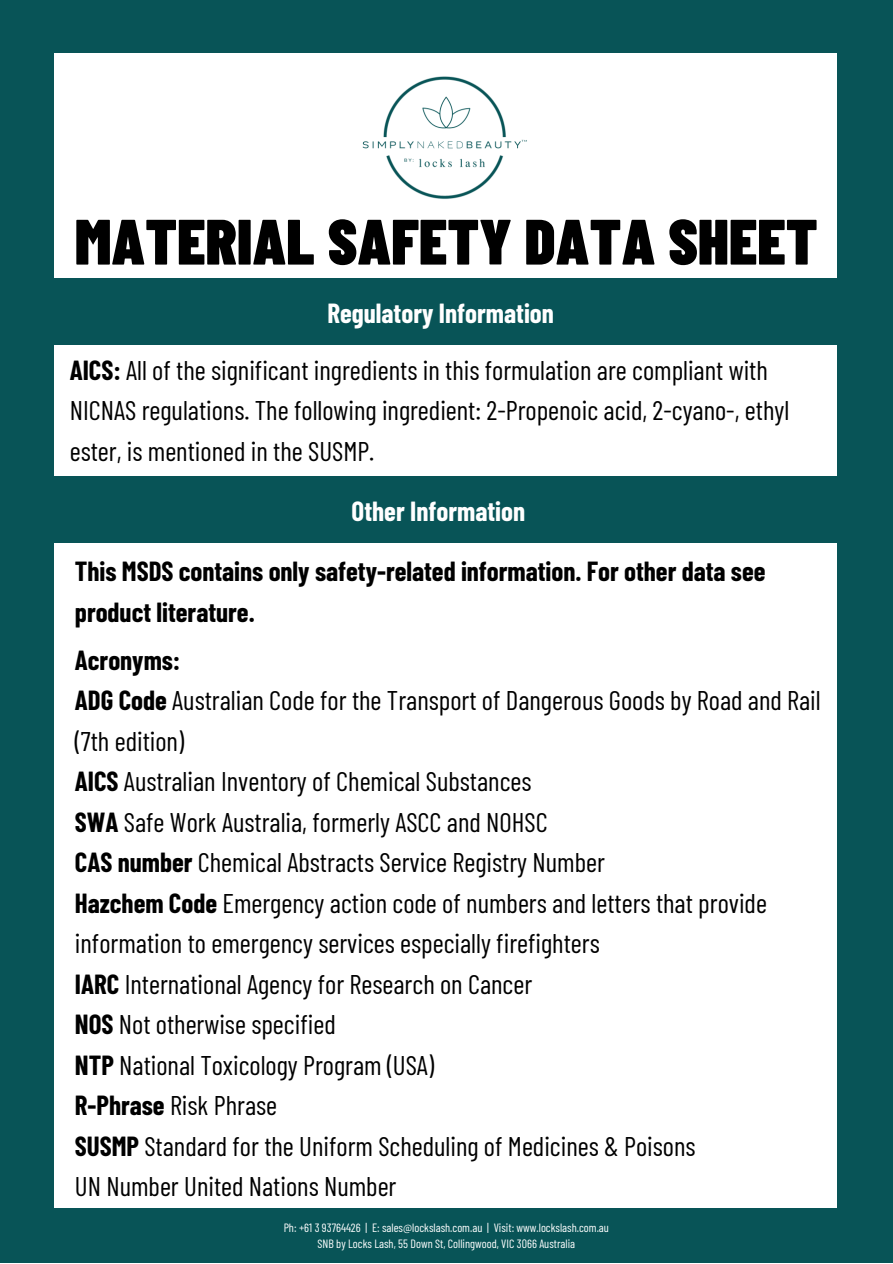
<style>
.page{position:relative;width:893px;height:1264px;background:#fff}
.page>*{position:absolute;margin:0;border:0;box-sizing:border-box;transform-origin:0 0}
.t1{font:900 63.9px "Barlow Condensed";color:#000}
.t2{font:27px/40.5px "Barlow Condensed";color:#000}
.t3{font:700 27px/40.5px "Barlow Condensed";color:#000}
.t4{font:700 27px "Barlow Condensed";color:#fff}
.t5{font:12px/16px "Barlow Condensed";color:#fff;text-align:center}
.s1{font-weight:700}
</style>
<div class="page">
<div style="left:0;top:0;width:892px;height:1262px;background:#085457"></div>
<div style="left:54px;top:53px;width:782px;height:1154px;background:#fff"></div>
<div style="left:0;top:278px;width:891px;height:67px;background:#085457"></div>
<div style="left:0;top:476px;width:889px;height:67px;background:#085457"></div>
<img style="left:360px;top:53px;width:168px;height:168px;border-radius:50%">
<h1 class="t1" style="left:75px;top:201px;width:744px">MATERIAL SAFETY DATA SHEET</h1>
<p class="t4" style="left:327px;top:295px;width:228px">Regulatory Information</p>
<p class="t2" style="left:70px;top:349px;width:721px"><span class="s1">AICS:</span> All of the significant ingredients in this formulation are compliant with<br>NICNAS regulations. The following ingredient: 2-Propenoic acid, 2-cyano-, ethyl ester, is mentioned in the SUSMP.</p>
<p class="t4" style="left:351px;top:493px;width:175px">Other Information</p>
<p class="t3" style="left:75px;top:550px;width:692px">This MSDS contains only safety-related information. For other data see product literature.</p>
<p class="t2" style="left:75px;top:639px;width:747px"><span class="s1">Acronyms:<br>ADG Code</span> Australian Code for the Transport of Dangerous Goods by Road and Rail (7th edition)<br><span class="s1">AICS</span> Australian Inventory of Chemical Substances<br><span class="s1">SWA</span> Safe Work Australia, formerly ASCC and NOHSC<br><span class="s1">CAS number</span> Chemical Abstracts Service Registry Number<br><span class="s1">Hazchem Code</span> Emergency action code of numbers and letters that provide information to emergency services especially firefighters<br><span class="s1">IARC</span> International Agency for Research on Cancer<br><span class="s1">NOS</span> Not otherwise specified<br><span class="s1">NTP</span> National Toxicology Program (USA)<br><span class="s1">R-Phrase</span> Risk Phrase<br><span class="s1">SUSMP</span> Standard for the Uniform Scheduling of Medicines &amp; Poisons<br>UN Number United Nations Number</p>
<p class="t5" style="left:284px;top:1219px;width:327px">Ph: +61 3 93764426 | E: sales@lockslash.com.au | Visit: www.lockslash.com.au<br>SNB by Locks Lash, 55 Down St, Collingwood, VIC 3066 Australia</p>
</div>
